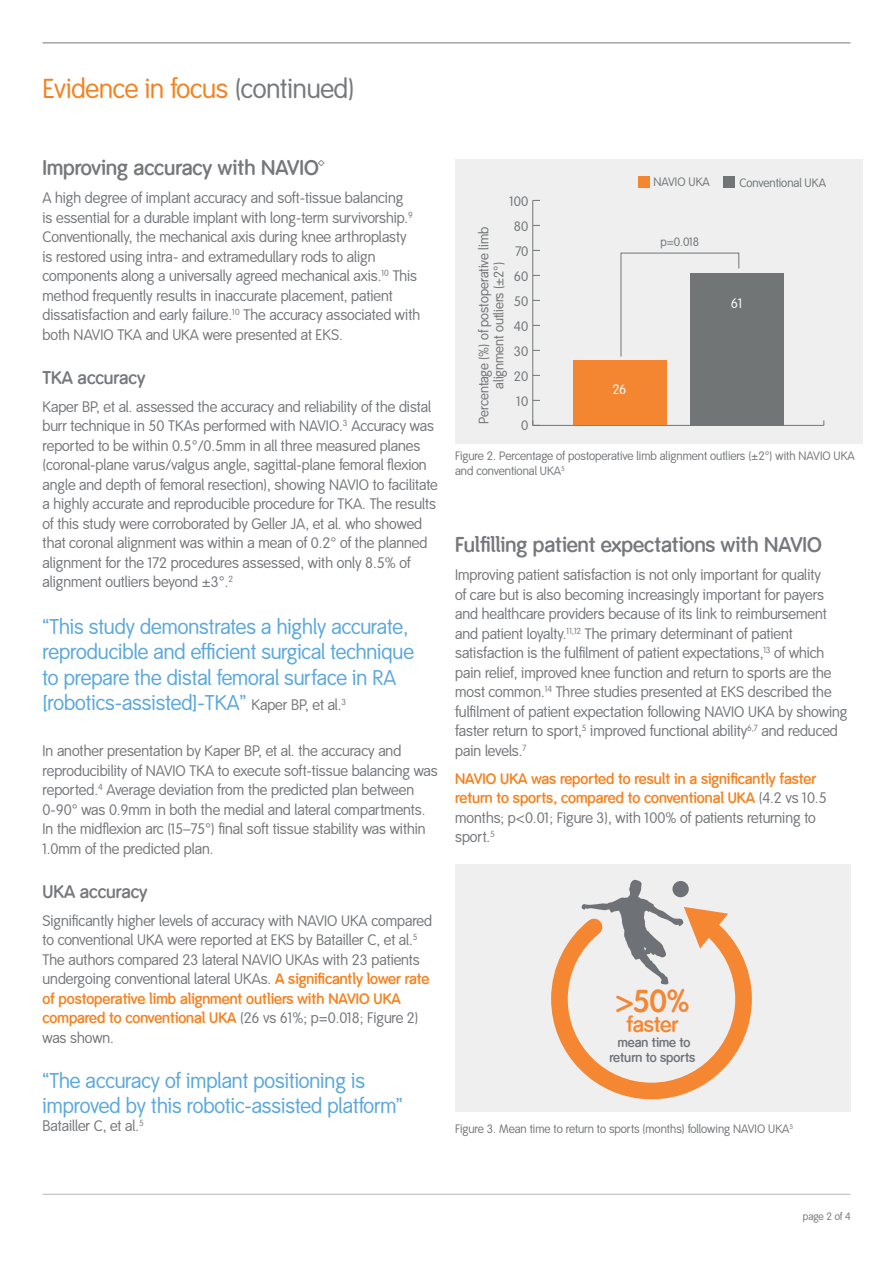
<style>
.page{position:relative;width:893px;height:1263px;background:#fff}
.page>*{position:absolute;margin:0;border:0;box-sizing:border-box;transform-origin:0 0}
.t1{font:600 31.65px "Smith&Nephew";color:#f58632}
.t2{font:27px "Smith&Nephew";letter-spacing:-.005em;color:#f58220}
.t3{font:600 21.6px "Smith&Nephew";letter-spacing:-.01em;color:#f58632}
.t4{font:21px/25.2px "Smith&Nephew";color:#5ba8dc}
.t5{font:600 21px "Smith&Nephew";color:#76787b}
.t6{font:600 18px "Smith&Nephew";color:#76787b}
.t7{font:15px/19.5px "Smith&Nephew";color:#76787b}
.t8{font:600 15px/19.5px "Smith&Nephew";color:#f58220}
.t9{font:13.5px/15px "Smith&Nephew";color:#717576;text-align:center}
.t10{font:13.5px "Smith&Nephew";color:#fff}
.t11{font:600 13.2px/15px "Smith&Nephew";color:#6e7276;text-align:center}
.t12{font:12px/15px "Smith&Nephew";color:#76787b}
.t13{font:12px "Smith&Nephew";color:#717576}
.t14{font:10.5px "Smith&Nephew";letter-spacing:-.015em;color:#76787b}
.s1{color:#76787b}
.s2{font-weight:400}
.s3{font-size:15px;color:#76787b}
.s4{font-weight:700;color:#f58220}
.s5{font-weight:600;color:#f58220}
.s6{font-weight:400;color:#76787b}
</style>
<div class="page">
<div style="left:455px;top:159px;width:407px;height:285px;background:#efeff0"></div>
<div style="left:455px;top:864px;width:395px;height:247px;background:#efeff0"></div>
<div style="left:638px;top:177px;width:11px;height:11px;background:#f58631"></div>
<div style="left:724px;top:177px;width:11px;height:11px;background:#717576"></div>
<svg style="left:620px;top:252px;width:120px;height:105px"></svg>
<hr style="left:533px;top:425px;width:291px;height:1px;background:#717576">
<hr style="left:532px;top:225px;width:1px;height:200px;background:#717576">
<svg style="left:532px;top:420px;width:8px;height:6px"></svg>
<svg style="left:532px;top:200px;width:8px;height:26px"></svg>
<div style="left:690px;top:273px;width:93px;height:152px;background:#717576"></div>
<div style="left:573px;top:360px;width:94px;height:65px;background:#f58631"></div>
<svg style="left:551px;top:880px;width:201px;height:220px"></svg>
<div style="left:672px;top:881px;width:17px;height:16px;background:#6e7276;border-radius:50%"></div>
<hr style="left:43px;top:1194px;width:807px;height:1px;background:#b7b8bb">
<hr style="left:43px;top:43px;width:807px;height:1px;background:#76787b">
<h2 class="t2" style="left:43px;top:73px;width:314px">Evidence in focus <span class="s1">(continued)</span></h2>
<h3 class="t5" style="left:43px;top:156px;width:283px">Improving accuracy with NAVIO<span class="s2">™</span></h3>
<p class="t7" style="left:43px;top:189px;width:379px">A high degree of implant accuracy and soft-tissue balancing<br>is essential for a durable implant with long-term survivorship.<sup>9<br></sup>Conventionally, the mechanical axis during knee arthroplasty is restored using intra- and extramedullary rods to align components along a universally agreed mechanical axis.<sup>10</sup> This method frequently results in inaccurate placement, patient dissatisfaction and early failure.<sup>10</sup> The accuracy associated with both NAVIO TKA and UKA were presented at EKS.</p>
<p class="t6" style="left:43px;top:367px;width:104px">TKA accuracy</p>
<p class="t7" style="left:43px;top:397px;width:397px">Kaper BP, et al. assessed the accuracy and reliability of the distal burr technique in 50 TKAs performed with NAVIO.<sup>3</sup> Accuracy was reported to be within 0.5°/0.5mm in all three measured planes (coronal-plane varus/valgus angle, sagittal-plane femoral flexion angle and depth of femoral resection), showing NAVIO to facilitate a highly accurate and reproducible procedure for TKA. The results of this study were corroborated by Geller JA, et al. who showed that coronal alignment was within a mean of 0.2° of the planned alignment for the 172 procedures assessed, with only 8.5% of alignment outliers beyond ±3°.<sup>2</sup></p>
<h3 class="t4" style="left:43px;top:615px;width:373px">“This study demonstrates a highly accurate, reproducible and efficient surgical technique to prepare the distal femoral surface in RA [robotics-assisted]-TKA” <span class="s3">Kaper BP, et al.</span><sup>3</sup></h3>
<p class="t7" style="left:43px;top:742px;width:397px">In another presentation by Kaper BP, et al. the accuracy and reproducibility of NAVIO TKA to execute soft-tissue balancing was reported.<sup>4</sup> Average deviation from the predicted plan between 0-90° was 0.9mm in both the medial and lateral compartments.<br>In the midflexion arc (15–75°) final soft tissue stability was within 1.0mm of the predicted plan.</p>
<p class="t6" style="left:43px;top:881px;width:107px">UKA accuracy</p>
<p class="t7" style="left:43px;top:911px;width:391px">Significantly higher levels of accuracy with NAVIO UKA compared to conventional UKA were reported at EKS by Batailler C, et al.<sup>5<br></sup>The authors compared 23 lateral NAVIO UKAs with 23 patients undergoing conventional lateral UKAs. <span class="s4">A</span> <span class="s5">significantly lower rate of postoperative limb alignment outliers with NAVIO UKA compared to conventional UKA</span> (26 vs 61%; p=0.018; Figure 2) was shown.</p>
<h3 class="t4" style="left:43px;top:1069px;width:361px">“The accuracy of implant positioning is improved by this robotic-assisted platform”</h3>
<p class="t7" style="left:43px;top:1117px;width:103px">Batailler C, et al.<sup>5</sup></p>
<p class="t9" style="left:509px;top:195px;width:20px">100</p>
<p class="t9" style="left:514px;top:219px;width:16px">80</p>
<p class="t9" style="left:477px;top:424px;width:199px;rotate:-90deg">Percentage (%) of postoperative limb alignment outliers (±2°)</p>
<p class="t9" style="left:515px;top:244px;width:14px">70</p>
<p class="t9" style="left:514px;top:269px;width:16px">60</p>
<p class="t9" style="left:514px;top:294px;width:16px">50</p>
<p class="t9" style="left:514px;top:319px;width:16px">40</p>
<p class="t9" style="left:514px;top:344px;width:16px">30</p>
<p class="t9" style="left:514px;top:369px;width:16px">20</p>
<p class="t9" style="left:517px;top:394px;width:13px">10</p>
<p class="t9" style="left:521px;top:419px;width:9px">0</p>
<p class="t13" style="left:654px;top:175px;width:58px">NAVIO UKA</p>
<p class="t13" style="left:739px;top:175px;width:88px">Conventional UKA</p>
<p class="t13" style="left:660px;top:235px;width:40px">p=0.018</p>
<p class="t10" style="left:731px;top:295px;width:13px">61</p>
<p class="t10" style="left:612px;top:382px;width:16px">26</p>
<p class="t12" style="left:455px;top:449px;width:401px">Figure 2. Percentage of postoperative limb alignment outliers (±2°) with NAVIO UKA and conventional UKA<sup>5</sup></p>
<h3 class="t5" style="left:455px;top:532px;width:368px">Fulfilling patient expectations with NAVIO</h3>
<p class="t7" style="left:455px;top:565px;width:394px">Improving patient satisfaction is not only important for quality<br>of care but is also becoming increasingly important for payers and healthcare providers because of its link to reimbursement and patient loyalty.<sup>11,12</sup> The primary determinant of patient satisfaction is the fulfilment of patient expectations,<sup>13</sup> of which pain relief, improved knee function and return to sports are the most common.<sup>14</sup> Three studies presented at EKS described the fulfilment of patient expectation following NAVIO UKA by showing faster return to sport,<sup>5</sup> improved functional ability<sup>6,7</sup> and reduced pain levels.<sup>7</sup></p>
<p class="t8" style="left:455px;top:769px;width:373px">NAVIO UKA was reported to result in a significantly faster return to sports, compared to conventional UKA <span class="s6">(4.2 vs 10.5 months; p&lt;0.01; Figure 3), with 100% of patients returning to sport.</span><sup>5</sup></p>
<h1 class="t1" style="left:615px;top:983px;width:76px">&gt;50%</h1>
<h3 class="t3" style="left:626px;top:1012px;width:54px">faster</h3>
<p class="t11" style="left:609px;top:1036px;width:88px">mean time to return to sports</p>
<p class="t12" style="left:455px;top:1121px;width:340px">Figure 3. Mean time to return to sports (months) following NAVIO UKA<sup>5</sup></p>
<p class="t14" style="left:803px;top:1210px;width:49px">page 2 of 4</p>
</div>
